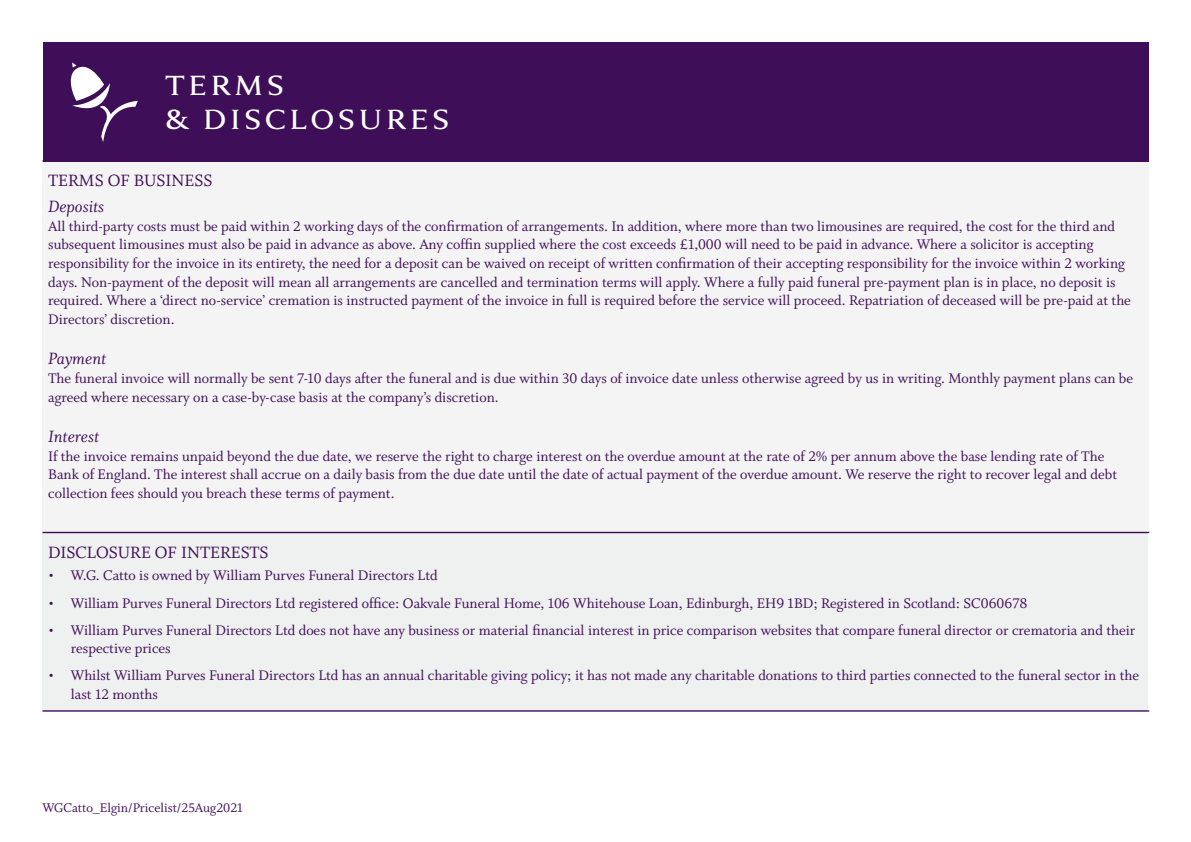
<style>
.page{position:relative;width:1191px;height:842px;background:#fff}
.page>*{position:absolute;margin:0;border:0;box-sizing:border-box;transform-origin:0 0}
.t1{font:41px/33.8px "Anziano Pro";color:#fff}
.t2{font:18.3px "Whitman Roman LF";color:#3f0e58}
.t3{font:18.3px "Whitman Italic LF";color:#3f0e58}
.t4{font:15.5px/18.6px "Whitman Roman LF";color:#3f0e58}
.t5{font:14px "Whitman Roman LF";color:#3f0e58}
</style>
<div class="page">
<div style="left:43px;top:161px;width:1105px;height:371px;background:#f4f4f4"></div>
<div style="left:43px;top:532px;width:1105px;height:179px;background:#eff0f0"></div>
<hr style="left:43px;top:532px;width:1106px;height:1px;background:#3f0e58">
<hr style="left:43px;top:710px;width:1106px;height:2px;background:#3f0e58">
<hr style="left:1147px;top:533px;width:2px;height:177px;background:#fff">
<div style="left:43px;top:43px;width:1105px;height:119px;background:#3f0e58"></div>
<svg style="left:70px;top:62px;width:68px;height:80px"></svg>
<p class="t1" style="left:163px;top:66px;width:289px">terms<br>&amp; disclosures</p>
<p class="t2" style="left:48px;top:170px;width:166px">TERMS OF BUSINESS</p>
<p class="t3" style="left:48px;top:196px;width:58px">Deposits</p>
<p class="t4" style="left:48px;top:217px;width:1084px">All third-party costs must be paid within 2 working days of the confirmation of arrangements. In addition, where more than two limousines are required, the cost for the third and subsequent limousines must also be paid in advance as above. Any coffin supplied where the cost exceeds £1,000 will need to be paid in advance. Where a solicitor is accepting responsibility for the invoice in its entirety, the need for a deposit can be waived on receipt of written confirmation of their accepting responsibility for the invoice within 2 working days. Non-payment of the deposit will mean all arrangements are cancelled and termination terms will apply. Where a fully paid funeral pre-payment plan is in place, no deposit is required. Where a ‘direct no-service’ cremation is instructed payment of the invoice in full is required before the service will proceed. Repatriation of deceased will be pre-paid at the Directors’ discretion.</p>
<p class="t3" style="left:48px;top:349px;width:60px">Payment</p>
<p class="t4" style="left:48px;top:369px;width:1086px">The funeral invoice will normally be sent 7-10 days after the funeral and is due within 30 days of invoice date unless otherwise agreed by us in writing. Monthly payment plans can be agreed where necessary on a case-by-case basis at the company’s discretion.</p>
<p class="t3" style="left:48px;top:426px;width:52px">Interest</p>
<p class="t4" style="left:48px;top:447px;width:1070px">If the invoice remains unpaid beyond the due date, we reserve the right to charge interest on the overdue amount at the rate of 2% per annum above the base lending rate of The<br>Bank of England. The interest shall accrue on a daily basis from the due date until the date of actual payment of the overdue amount. We reserve the right to recover legal and debt collection fees should you breach these terms of payment.</p>
<p class="t2" style="left:48px;top:542px;width:222px">DISCLOSURE OF INTERESTS</p>
<p class="t4" style="left:48px;top:567px;width:391px">• W.G. Catto is owned by William Purves Funeral Directors Ltd</p>
<p class="t4" style="left:48px;top:594px;width:981px">• William Purves Funeral Directors Ltd registered office: Oakvale Funeral Home, 106 Whitehouse Loan, Edinburgh, EH9 1BD; Registered in Scotland: SC060678</p>
<p class="t4" style="left:71px;top:621px;width:1066px;text-indent:-23px">• William Purves Funeral Directors Ltd does not have any business or material financial interest in price comparison websites that compare funeral director or crematoria and their respective prices</p>
<p class="t4" style="left:71px;top:667px;width:1069px;text-indent:-23px">• Whilst William Purves Funeral Directors Ltd has an annual charitable giving policy; it has not made any charitable donations to third parties connected to the funeral sector in the last 12 months</p>
<p class="t5" style="left:43px;top:800px;width:202px">WGCatto_Elgin/Pricelist/25Aug2021</p>
</div>
